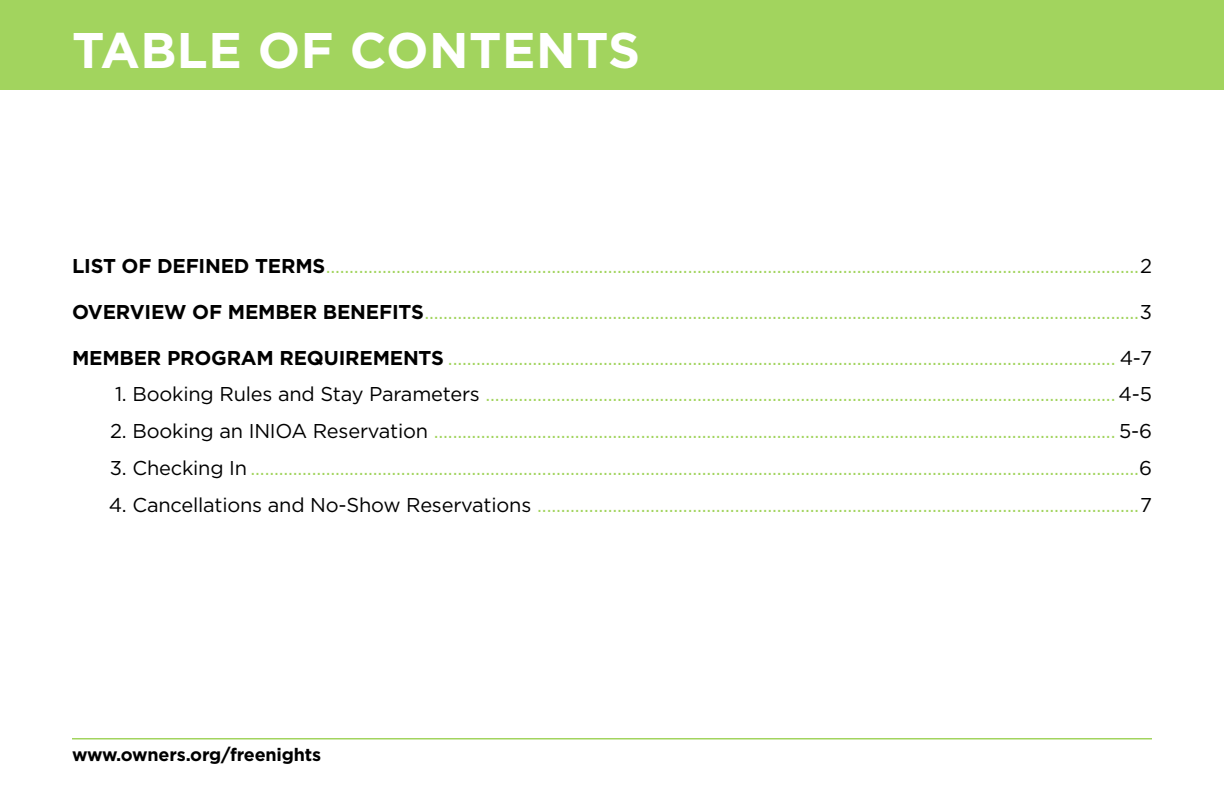
<style>
.page{position:relative;width:1224px;height:792px;background:#fff}
.page>*{position:absolute;margin:0;border:0;box-sizing:border-box;transform-origin:0 0}
.t1{font:700 50px "Gotham";letter-spacing:.01em;color:#fff}
.t2{font:20px "Gotham";letter-spacing:-.01em;color:#a2d45e}
.t3{font:700 18px "Gotham";letter-spacing:-.01em;color:#000}
.s1{font-weight:700;color:#000}
.s2{color:#000}
</style>
<div class="page">
<div style="left:0;top:0;width:1224px;height:90px;background:#a2d45e"></div>
<hr style="left:72px;top:738px;width:1080px;height:2px;background:#a2d45e">
<h1 class="t1" style="left:72px;top:21px;width:570px">TABLE OF CONTENTS</h1>
<p class="t2" style="left:72px;top:255px;width:1081px"><span class="s1">LIST OF DEFINED TERMS</span>..............................................................................................................................................................................<span class="s2">2</span></p>
<p class="t2" style="left:72px;top:301px;width:1081px"><span class="s1">OVERVIEW OF MEMBER BENEFITS</span>.........................................................................................................................................................<span class="s2">3</span></p>
<p class="t2" style="left:72px;top:346px;width:1081px"><span class="s1">MEMBER PROGRAM REQUIREMENTS</span>............................................................................................................................................... <span class="s2">4-7</span></p>
<p class="t2" style="left:115px;top:383px;width:1038px"><span class="s2">1. Booking Rules and Stay Parameters</span> ....................................................................................................................................... <span class="s2">4-5</span></p>
<p class="t2" style="left:110px;top:420px;width:1043px"><span class="s2">2. Booking an INIOA Reservation</span>.................................................................................................................................................. <span class="s2">5-6</span></p>
<p class="t2" style="left:110px;top:457px;width:1044px"><span class="s2">3. Checking In</span>..............................................................................................................................................................................................<span class="s2">6</span></p>
<p class="t2" style="left:109px;top:494px;width:1045px"><span class="s2">4. Cancellations and No-Show Reservations</span>.................................................................................................................................<span class="s2">7</span></p>
<p class="t3" style="left:72px;top:744px;width:251px">www.owners.org/freenights</p>
</div>
